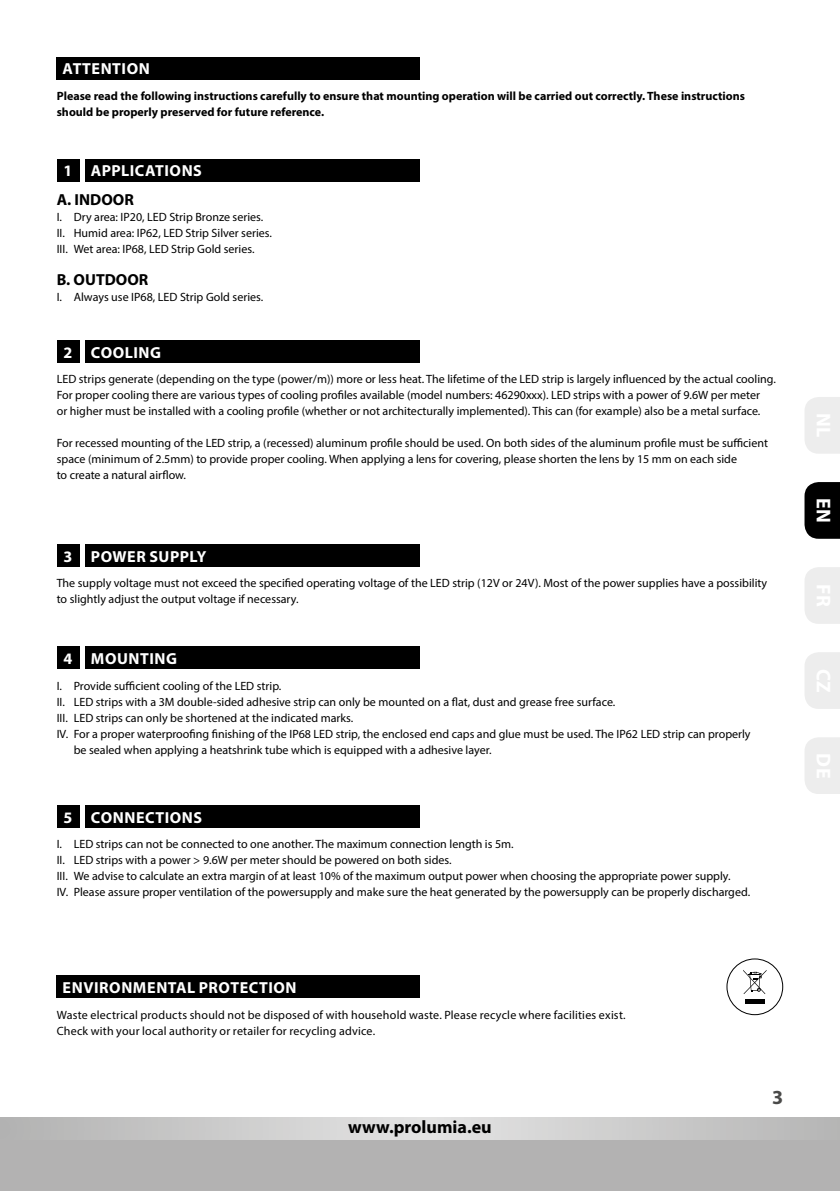
<style>
.page{position:relative;width:840px;height:1191px;background:#fff}
.page>*{position:absolute;margin:0;border:0;box-sizing:border-box;transform-origin:0 0}
.t1{font:700 20px "Myriad Pro";color:#fff}
.t2{font:700 20px "Myriad Pro";color:#4a4a49}
.t3{font:700 18px "Myriad Pro";color:#000}
.t4{font:700 16px "Myriad Pro";letter-spacing:.035em;color:#fff}
.t5{font:700 16px "Myriad Pro";color:#000}
.t6{font:12px/16px "Myriad Pro";color:#000}
.t7{font:700 12px/16px "Myriad Pro";color:#000}
.t8{font:12px/16px "Myriad Pro";letter-spacing:.02em;color:#000}
</style>
<div class="page">
<div style="left:0;top:1140px;width:839px;height:51px;background:#b3b2b2"></div>
<svg style="left:0;top:1117px;width:839px;height:23px;background:#cbcbcb"></svg>
<hr style="left:745px;top:999px;width:19px;height:4px;background:#000">
<svg style="left:743px;top:970px;width:23px;height:24px"></svg>
<div style="left:726px;top:958px;width:56px;height:57px;border:1px solid #000;border-radius:50%"></div>
<div style="left:57px;top:57px;width:363px;height:22px;background:#000"></div>
<div style="left:57px;top:975px;width:363px;height:23px;background:#000"></div>
<div style="left:85px;top:159px;width:335px;height:22px;background:#000"></div>
<div style="left:85px;top:340px;width:335px;height:23px;background:#000"></div>
<div style="left:85px;top:544px;width:335px;height:23px;background:#000"></div>
<div style="left:85px;top:646px;width:335px;height:23px;background:#000"></div>
<div style="left:85px;top:805px;width:335px;height:23px;background:#000"></div>
<div style="left:57px;top:159px;width:22px;height:22px;background:#000"></div>
<div style="left:57px;top:340px;width:22px;height:23px;background:#000"></div>
<div style="left:57px;top:544px;width:22px;height:23px;background:#000"></div>
<div style="left:57px;top:646px;width:22px;height:23px;background:#000"></div>
<div style="left:57px;top:805px;width:22px;height:23px;background:#000"></div>
<div style="left:805px;top:397px;width:34px;height:57px;background:#ededed"></div>
<svg style="left:804px;top:482px;width:35px;height:57px;background:#0f0f0f"></svg>
<div style="left:805px;top:652px;width:34px;height:57px;background:#ededed"></div>
<div style="left:805px;top:567px;width:34px;height:57px;background:#ededed"></div>
<div style="left:805px;top:737px;width:34px;height:57px;background:#ededed"></div>
<h3 class="t4" style="left:63px;top:58px;width:89px">ATTENTION</h3>
<p class="t7" style="left:57px;top:87px;width:689px">Please read the following instructions carefully to ensure that mounting operation will be carried out correctly. These instructions should be properly preserved for future reference.</p>
<h3 class="t4" style="left:64px;top:160px;width:10px">1</h3>
<h3 class="t4" style="left:91px;top:160px;width:112px">APPLICATIONS</h3>
<h3 class="t5" style="left:57px;top:189px;width:79px">A. INDOOR</h3>
<p class="t6" style="left:57px;top:209px;width:217px">I. Dry area: IP20, LED Strip Bronze series.<br>II. Humid area: IP62, LED Strip Silver series.<br>III. Wet area: IP68, LED Strip Gold series.</p>
<h3 class="t5" style="left:57px;top:269px;width:93px">B. OUTDOOR</h3>
<p class="t6" style="left:57px;top:289px;width:208px">I. Always use IP68, LED Strip Gold series.</p>
<h3 class="t4" style="left:64px;top:342px;width:10px">2</h3>
<h3 class="t4" style="left:91px;top:342px;width:72px">COOLING</h3>
<p class="t6" style="left:57px;top:371px;width:720px">LED strips generate (depending on the type (power/m)) more or less heat. The lifetime of the LED strip is largely influenced by the actual cooling.<br>For proper cooling there are various types of cooling profiles available (model numbers: 46290xxx). LED strips with a power of 9.6W per meter<br>or higher must be installed with a cooling profile (whether or not architecturally implemented). This can (for example) also be a metal surface.</p>
<p class="t6" style="left:57px;top:435px;width:712px">For recessed mounting of the LED strip, a (recessed) aluminum profile should be used. On both sides of the aluminum profile must be sufficient space (minimum of 2.5mm) to provide proper cooling. When applying a lens for covering, please shorten the lens by 15 mm on each side<br>to create a natural airflow.</p>
<h3 class="t4" style="left:64px;top:546px;width:10px">3</h3>
<h3 class="t4" style="left:91px;top:546px;width:117px">POWER SUPPLY</h3>
<p class="t6" style="left:57px;top:575px;width:711px">The supply voltage must not exceed the specified operating voltage of the LED strip (12V or 24V). Most of the power supplies have a possibility to slightly adjust the output voltage if necessary.</p>
<h3 class="t4" style="left:64px;top:648px;width:10px">4</h3>
<h3 class="t4" style="left:91px;top:648px;width:87px">MOUNTING</h3>
<p class="t6" style="left:57px;top:677px;width:226px">I. Provide sufficient cooling of the LED strip.</p>
<p class="t6" style="left:57px;top:693px;width:559px">II. LED strips with a 3M double-sided adhesive strip can only be mounted on a flat, dust and grease free surface.</p>
<p class="t6" style="left:57px;top:709px;width:298px">III. LED strips can only be shortened at the indicated marks.</p>
<p class="t6" style="left:57px;top:725px;width:695px">IV. For a proper waterproofing finishing of the IP68 LED strip, the enclosed end caps and glue must be used. The IP62 LED strip can properly</p>
<p class="t6" style="left:74px;top:741px;width:419px">be sealed when applying a heatshrink tube which is equipped with a adhesive layer.</p>
<h3 class="t4" style="left:64px;top:807px;width:10px">5</h3>
<h3 class="t4" style="left:91px;top:807px;width:113px">CONNECTIONS</h3>
<p class="t6" style="left:57px;top:836px;width:694px">I. LED strips can not be connected to one another. The maximum connection length is 5m.<br>II. LED strips with a power &gt; 9.6W per meter should be powered on both sides.<br>III. We advise to calculate an extra margin of at least 10% of the maximum output power when choosing the appropriate power supply.<br>IV. Please assure proper ventilation of the powersupply and make sure the heat generated by the powersupply can be properly discharged.</p>
<h3 class="t4" style="left:63px;top:977px;width:235px">ENVIRONMENTAL PROTECTION</h3>
<p class="t8" style="left:57px;top:1006px;width:570px">Waste electrical products should not be disposed of with household waste. Please recycle where facilities exist.<br>Check with your local authority or retailer for recycling advice.</p>
<h2 class="t3" style="left:348px;top:1115px;width:145px">www.prolumia.eu</h2>
<h1 class="t2" style="left:771px;top:1084px;width:13px">3</h1>
<h1 class="t1" style="left:836px;top:498px;width:27px;rotate:90deg">EN</h1>
</div>
